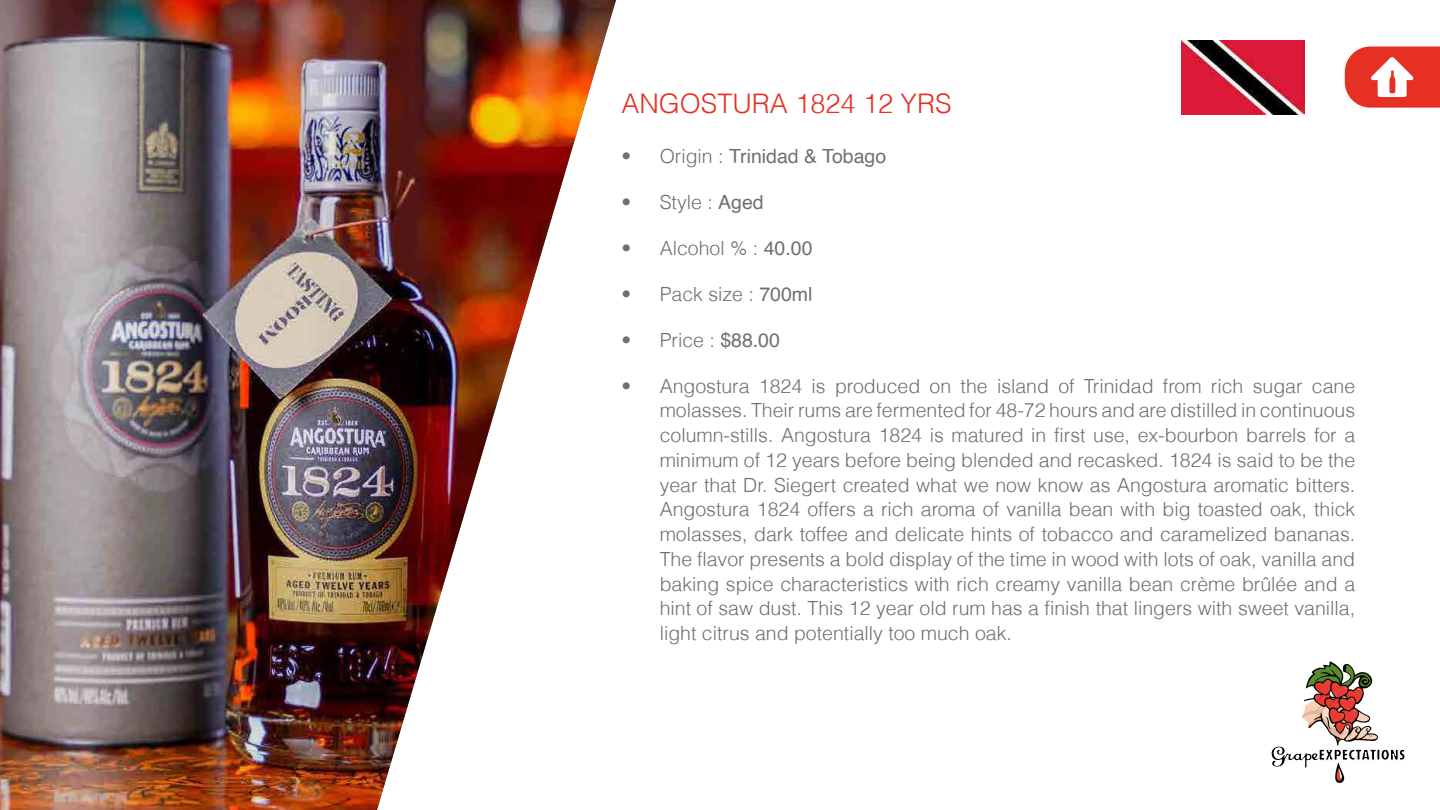
<style>
.page{position:relative;width:1440px;height:810px;background:#fff}
.page>*{position:absolute;margin:0;border:0;box-sizing:border-box;transform-origin:0 0}
.t1{font:300 27px "Helvetica";color:#e63023}
.t2{font:300 19.5px/24.8px "Helvetica";color:#706f6f;text-align:justify}
.t3{font:19.5px "Helvetica";color:#706f6f}
.s1{font-weight:300}
.s2{font-weight:400}
</style>
<div class="page">
<svg style="left:1345px;top:46px;width:95px;height:61px"></svg>
<img style="left:0;top:0;width:616px;height:810px">
<svg style="left:1271px;top:661px;width:134px;height:122px"></svg>
<img style="left:1182px;top:40px;width:123px;height:74px">
<h1 class="t1" style="left:621px;top:87px;width:332px">ANGOSTURA 1824 12 YRS</h1>
<p class="t3" style="left:621px;top:141px;width:266px"><span class="s1">• Origin :</span> Trinidad &amp; Tobago</p>
<p class="t2" style="left:621px;top:189px;width:144px">• Style : <span class="s2">Aged</span></p>
<p class="t2" style="left:621px;top:235px;width:193px">• Alcohol % : <span class="s2">40.00</span></p>
<p class="t2" style="left:621px;top:281px;width:193px">• Pack size : <span class="s2">700ml</span></p>
<p class="t2" style="left:621px;top:327px;width:160px">• Price : <span class="s2">$88.00</span></p>
<p class="t2" style="left:660px;top:373px;width:697px;text-indent:-38px">• Angostura 1824 is produced on the island of Trinidad from rich sugar cane molasses. Their rums are fermented for 48-72 hours and are distilled in continuous column-stills. Angostura 1824 is matured in first use, ex-bourbon barrels for a minimum of 12 years before being blended and recasked. 1824 is said to be the year that Dr. Siegert created what we now know as Angostura aromatic bitters.<br>Angostura 1824 offers a rich aroma of vanilla bean with big toasted oak, thick molasses, dark toffee and delicate hints of tobacco and caramelized bananas.<br>The flavor presents a bold display of the time in wood with lots of oak, vanilla and baking spice characteristics with rich creamy vanilla bean crème brûlée and a hint of saw dust. This 12 year old rum has a finish that lingers with sweet vanilla, light citrus and potentially too much oak.</p>
</div>
